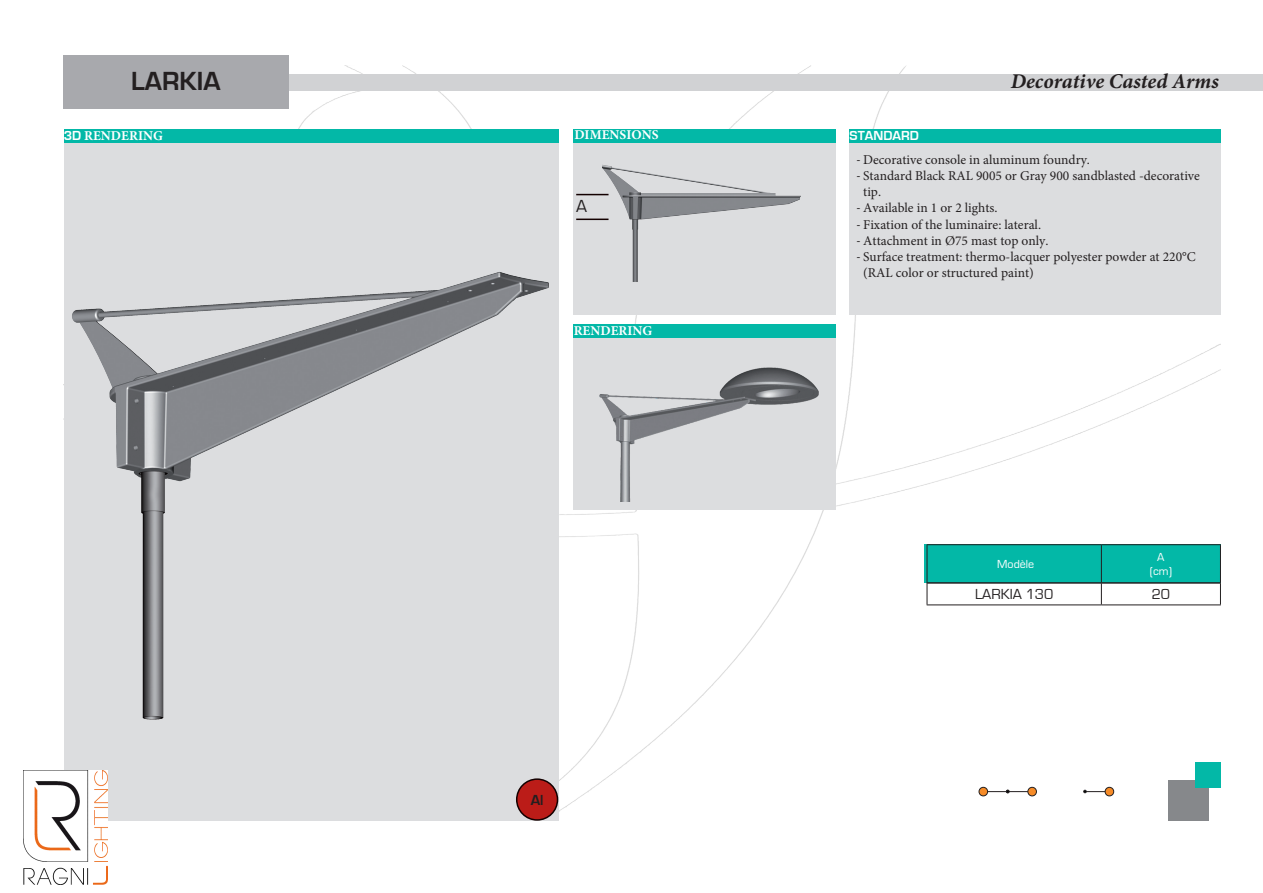
<style>
.page{position:relative;width:1263px;height:893px;background:#fff}
.page>*{position:absolute;margin:0;border:0;box-sizing:border-box;transform-origin:0 0}
.t1{font:700 27px "Eurostile";color:#231f20}
.t2{font:italic 700 21px "Minion Pro";color:#231f20}
.t3{font:18px "Eurostile";color:#231f20}
.t4{font:15px "Eurostile";color:#231f20}
.t5{font:700 15px "Eurostile";color:#231f20}
.t6{font:13.5px/16.2px "Minion Pro";color:#231f20}
.t7{font:700 13.5px "Minion Pro";color:#fff}
.t8{font:700 13.5px "Eurostile";color:#fff}
.t9{font:12px "Eurostile";color:#fff}
.s1{font-family:"Eurostile"}
</style>
<div class="page">
<img style="left:289px;top:65px;width:931px;height:756px">
<div style="left:574px;top:325px;width:262px;height:185px;background:#dcdddf"></div>
<div style="left:64px;top:74px;width:1199px;height:16px;background:#d1d2d4"></div>
<div style="left:64px;top:129px;width:494px;height:692px;background:#dcdddf"></div>
<div style="left:574px;top:129px;width:262px;height:186px;background:#dcdddf"></div>
<div style="left:849px;top:129px;width:371px;height:186px;background:#dcdddf"></div>
<div style="left:64px;top:55px;width:225px;height:54px;background:#a8a9ad"></div>
<div style="left:64px;top:129px;width:494px;height:14px;background:#03b8a7"></div>
<div style="left:574px;top:129px;width:262px;height:14px;background:#03b8a7"></div>
<div style="left:849px;top:129px;width:371px;height:14px;background:#03b8a7"></div>
<div style="left:574px;top:325px;width:262px;height:13px;background:#03b8a7"></div>
<div style="left:1168px;top:780px;width:40px;height:41px;background:#86888b"></div>
<div style="left:1195px;top:762px;width:25px;height:26px;background:#03b8a7"></div>
<div style="left:924px;top:545px;width:296px;height:38px;background:#03b8a7"></div>
<hr style="left:927px;top:544px;width:174px;height:1px;background:#231f20">
<hr style="left:927px;top:545px;width:1px;height:38px;background:#231f20">
<hr style="left:1101px;top:544px;width:120px;height:1px;background:#231f20">
<hr style="left:1220px;top:545px;width:1px;height:38px;background:#231f20">
<hr style="left:927px;top:583px;width:174px;height:1px;background:#231f20">
<hr style="left:1101px;top:583px;width:120px;height:1px;background:#231f20">
<hr style="left:1101px;top:545px;width:1px;height:38px;background:#231f20">
<hr style="left:927px;top:582px;width:174px;height:1px;background:#231f20">
<svg style="left:927px;top:583px;width:1px;height:21px"></svg>
<hr style="left:1101px;top:582px;width:120px;height:1px;background:#231f20">
<svg style="left:1101px;top:583px;width:1px;height:21px"></svg>
<svg style="left:1220px;top:583px;width:1px;height:21px"></svg>
<hr style="left:927px;top:604px;width:174px;height:1px;background:#231f20">
<hr style="left:1101px;top:604px;width:120px;height:1px;background:#231f20">
<hr style="left:576px;top:194px;width:32px;height:1px;background:#130000">
<hr style="left:576px;top:219px;width:32px;height:1px;background:#130000">
<img style="left:70px;top:272px;width:481px;height:539px">
<img style="left:603px;top:165px;width:198px;height:117px">
<img style="left:599px;top:367px;width:220px;height:135px">
<div style="left:517px;top:779px;width:40px;height:41px;background:#bb1c18;border-radius:50%"></div>
<div style="left:516px;top:778px;width:42px;height:43px;border:2px solid #130000;border-radius:50%"></div>
<div style="left:979px;top:787px;width:8px;height:9px;background:#f68b27;border-radius:50%"></div>
<div style="left:979px;top:787px;width:9px;height:9px;border:1px solid #231f20;border-radius:50%"></div>
<div style="left:1028px;top:787px;width:8px;height:9px;background:#f68b27;border-radius:50%"></div>
<div style="left:1027px;top:787px;width:10px;height:9px;border:1px solid #231f20;border-radius:50%"></div>
<svg style="left:986px;top:790px;width:43px;height:3px"></svg>
<div style="left:1105px;top:787px;width:9px;height:9px;background:#f68b27;border-radius:50%"></div>
<div style="left:1105px;top:787px;width:9px;height:9px;border:1px solid #231f20;border-radius:50%"></div>
<svg style="left:1083px;top:790px;width:24px;height:3px"></svg>
<img style="left:24px;top:771px;width:84px;height:114px">
<p class="t1" style="left:131px;top:67px;width:91px">LARKIA</p>
<p class="t7" style="left:64px;top:126px;width:101px"><span class="s1">3D</span> RENDERING</p>
<p class="t7" style="left:574px;top:125px;width:86px">DIMENSIONS</p>
<p class="t8" style="left:850px;top:128px;width:71px">STANDARD</p>
<p class="t2" style="left:1011px;top:67px;width:209px">Decorative Casted Arms</p>
<p class="t3" style="left:576px;top:196px;width:12px">A</p>
<p class="t7" style="left:574px;top:321px;width:80px">RENDERING</p>
<p class="t5" style="left:531px;top:791px;width:14px">Al</p>
<p class="t6" style="left:857px;top:151px;width:234px"><span class="s1">-</span> Decorative console in aluminum foundry.</p>
<p class="t6" style="left:863px;top:168px;width:338px;text-indent:-6px"><span class="s1">-</span> Standard Black RAL 9005 or Gray 900 sandblasted -decorative tip.</p>
<p class="t6" style="left:857px;top:200px;width:142px"><span class="s1">-</span> Available in 1 or 2 lights.</p>
<p class="t6" style="left:857px;top:216px;width:186px"><span class="s1">-</span> Fixation of the luminaire: lateral.</p>
<p class="t6" style="left:857px;top:232px;width:193px"><span class="s1">-</span> Attachment in Ø75 mast top only.</p>
<p class="t6" style="left:863px;top:249px;width:334px;text-indent:-6px"><span class="s1">-</span> Surface treatment: thermo-lacquer polyester powder at 220°C (RAL color or structured paint)</p>
<p class="t9" style="left:997px;top:557px;width:38px">Modèle</p>
<p class="t9" style="left:1157px;top:550px;width:9px">A</p>
<p class="t9" style="left:1150px;top:565px;width:24px">(cm)</p>
<p class="t4" style="left:975px;top:586px;width:80px">LARKIA 130</p>
<p class="t4" style="left:1152px;top:586px;width:20px">20</p>
</div>
